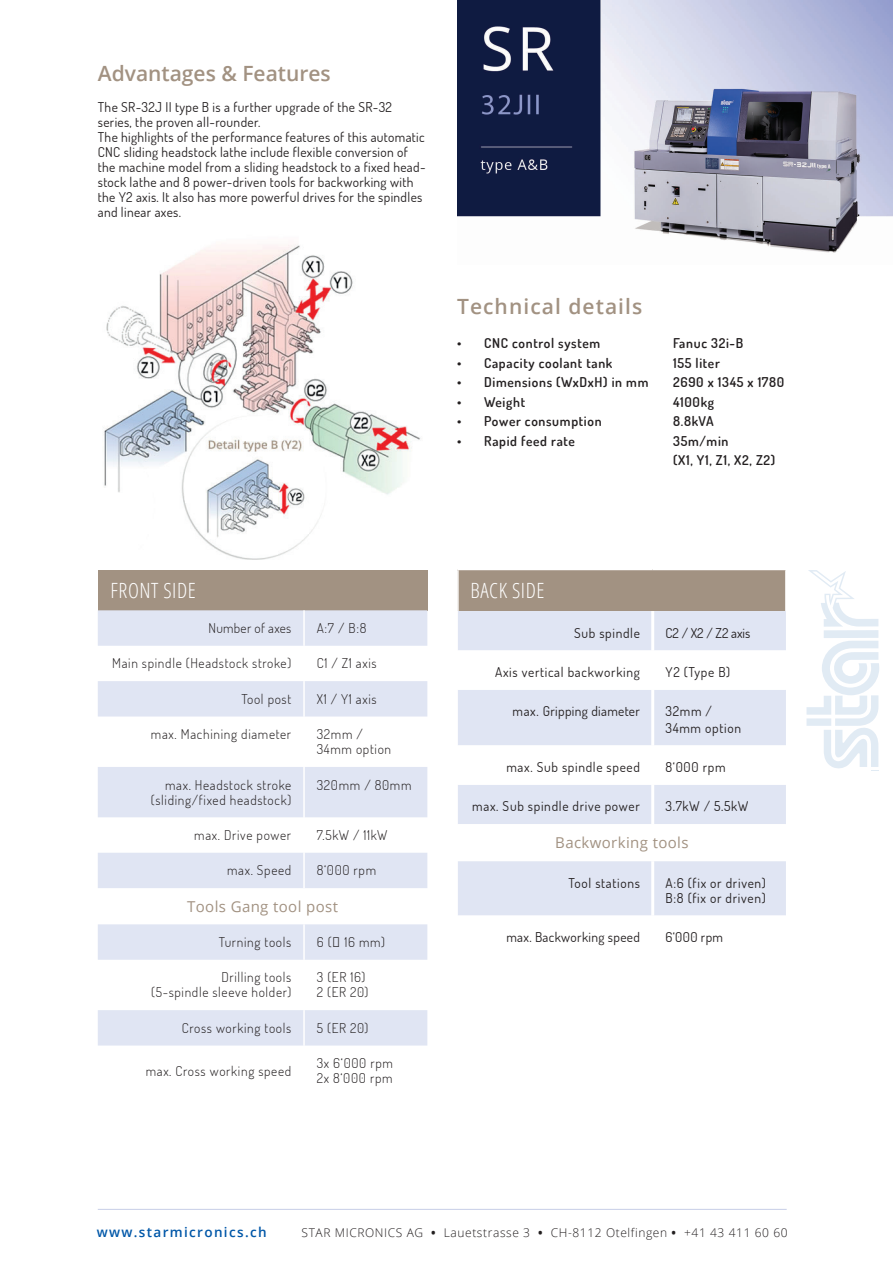
<style>
.page{position:relative;width:893px;height:1263px;background:#fff}
.page>*{position:absolute;margin:0;border:0;box-sizing:border-box;transform-origin:0 0}
.t1{font:600 21px "Open Sans";color:#a29282}
.t2{font:300 condensed 21px "Open Sans";letter-spacing:.025em;color:#fff}
.t3{font:600 21px "Open Sans";letter-spacing:.05em;color:#a29282}
.t4{font:15px "Open Sans";letter-spacing:.025em;color:#a29282}
.t5{font:13.5px/15px "Dosis";letter-spacing:.025em;color:#231f20}
.t6{font:300 13.5px/15px "Dosis";letter-spacing:.05em;color:#231f20}
.t7{font:600 13.5px/19.5px "Dosis";letter-spacing:.05em;color:#231f20}
.t8{font:13.5px/16.2px "Dosis";letter-spacing:.05em;color:#231f20}
.t9{font:600 13.5px "Open Sans";letter-spacing:.1em;color:#0157a8}
.t10{font:300 13.5px "Dosis";letter-spacing:.02em;color:#231f20}
.t11{font:13.5px "Dosis";color:#231f20}
.t12{font:300 12px "Open Sans";letter-spacing:.05em;color:#231f20}
.s1{font-family:"Open Sans"}
.s2{font-weight:700}
</style>
<div class="page">
<svg style="left:806px;top:570px;width:73px;height:201px"></svg>
<hr style="left:98px;top:1209px;width:689px;height:1px;background:#c7cee7">
<img style="left:457px;top:0;width:436px;height:253px">
<img style="left:104px;top:244px;width:317px;height:315px">
<div style="left:98px;top:570px;width:329px;height:40px;background:#a29282"></div>
<svg style="left:98px;top:610px;width:329px;height:435px;fill:#e0e5f3"></svg>
<hr style="left:303px;top:610px;width:2px;height:36px;background:#fff">
<hr style="left:303px;top:646px;width:2px;height:35px;background:#fff">
<hr style="left:303px;top:681px;width:2px;height:35px;background:#fff">
<hr style="left:303px;top:716px;width:2px;height:51px;background:#fff">
<hr style="left:303px;top:767px;width:2px;height:50px;background:#fff">
<hr style="left:303px;top:817px;width:2px;height:36px;background:#fff">
<hr style="left:303px;top:853px;width:2px;height:35px;background:#fff">
<hr style="left:303px;top:924px;width:2px;height:36px;background:#fff">
<hr style="left:303px;top:960px;width:2px;height:50px;background:#fff">
<hr style="left:303px;top:1010px;width:2px;height:35px;background:#fff">
<div style="left:458px;top:569px;width:328px;height:42px;background:#a29282"></div>
<div style="left:458px;top:611px;width:328px;height:39px;background:#e0e5f3"></div>
<svg style="left:458px;top:690px;width:328px;height:225px;fill:#e0e5f3"></svg>
<hr style="left:651px;top:611px;width:3px;height:39px;background:#fff">
<hr style="left:651px;top:690px;width:3px;height:55px;background:#fff">
<hr style="left:651px;top:745px;width:3px;height:40px;background:#fff">
<hr style="left:651px;top:785px;width:3px;height:39px;background:#fff">
<hr style="left:651px;top:861px;width:3px;height:54px;background:#fff">
<hr style="left:457px;top:569px;width:196px;height:1px;background:#fff">
<hr style="left:457px;top:570px;width:2px;height:41px;background:#fff">
<hr style="left:653px;top:569px;width:134px;height:1px;background:#fff">
<hr style="left:785px;top:570px;width:2px;height:41px;background:#fff">
<h1 class="t1" style="left:98px;top:59px;width:235px">Advantages &amp; Features</h1>
<p class="t5" style="left:98px;top:100px;width:329px">The SR-32J II type B is a further upgrade of the SR-32 series, the proven all-rounder.<br>The highlights of the performance features of this automatic CNC sliding headstock lathe include flexible conversion of the machine model from a sliding headstock to a fixed head&shy;stock lathe and 8 power-driven tools for backworking with the Y2 axis. It also has more powerful drives for the spindles and linear axes.</p>
<h1 class="t3" style="left:457px;top:291px;width:187px">Technical details</h1>
<p class="t7" style="left:457px;top:333px;width:145px">• CNC control system</p>
<p class="t7" style="left:673px;top:333px;width:72px">Fanuc 32i-B</p>
<p class="t7" style="left:457px;top:353px;width:157px">• Capacity coolant tank</p>
<p class="t7" style="left:673px;top:353px;width:48px">155 liter</p>
<p class="t7" style="left:457px;top:372px;width:193px">• Dimensions (WxDxH) in mm</p>
<p class="t7" style="left:673px;top:372px;width:113px">2690 x 1345 x 1780</p>
<p class="t7" style="left:457px;top:392px;width:70px">• Weight</p>
<p class="t7" style="left:673px;top:392px;width:42px">4100kg</p>
<p class="t7" style="left:457px;top:411px;width:146px">• Power consumption</p>
<p class="t7" style="left:673px;top:411px;width:42px">8.8kVA</p>
<p class="t7" style="left:457px;top:430px;width:119px">• Rapid feed rate</p>
<p class="t7" style="left:673px;top:430px;width:104px">35m/min<br>(X1, Y1, Z1, X2, Z2)</p>
<h1 class="t2" style="left:111px;top:576px;width:87px">FRONT SIDE</h1>
<p class="t10" style="left:209px;top:619px;width:84px">Number of axes</p>
<p class="t6" style="left:317px;top:620px;width:51px">A:7 / B:8</p>
<p class="t6" style="left:112px;top:655px;width:181px">Main spindle (Headstock stroke)</p>
<p class="t6" style="left:317px;top:655px;width:61px">C1 / Z1 axis</p>
<p class="t6" style="left:241px;top:691px;width:51px">Tool post</p>
<p class="t6" style="left:317px;top:691px;width:61px">X1 / Y1 axis</p>
<p class="t6" style="left:151px;top:726px;width:142px">max. Machining diameter</p>
<p class="t6" style="left:317px;top:726px;width:76px">32mm /<br>34mm option</p>
<p class="t6" style="left:151px;top:777px;width:142px;text-align:right">max. Headstock stroke (sliding/fixed headstock)</p>
<p class="t6" style="left:317px;top:777px;width:96px">320mm / 80mm</p>
<p class="t6" style="left:194px;top:827px;width:99px">max. Drive power</p>
<p class="t6" style="left:317px;top:827px;width:72px">7.5kW / 11kW</p>
<p class="t6" style="left:227px;top:862px;width:66px">max. Speed</p>
<p class="t6" style="left:317px;top:862px;width:61px">8‘000 rpm</p>
<p class="t4" style="left:187px;top:896px;width:152px">Tools Gang tool post</p>
<p class="t6" style="left:219px;top:934px;width:74px">Turning tools</p>
<p class="t6" style="left:317px;top:934px;width:70px">6 (<span class="s1">□</span> 16 mm)</p>
<p class="t6" style="left:151px;top:969px;width:142px;text-align:right">Drilling tools<br>(5-spindle sleeve holder)</p>
<p class="t6" style="left:317px;top:969px;width:53px">3 (ER 16)<br>2 (ER 20)</p>
<p class="t6" style="left:182px;top:1020px;width:111px">Cross working tools</p>
<p class="t6" style="left:317px;top:1020px;width:53px">5 (ER 20)</p>
<p class="t6" style="left:146px;top:1063px;width:147px">max. Cross working speed</p>
<p class="t6" style="left:317px;top:1055px;width:78px">3x 6‘000 rpm<br>2x 8‘000 rpm</p>
<h1 class="t2" style="left:471px;top:576px;width:75px">BACK SIDE</h1>
<p class="t8" style="left:574px;top:624px;width:67px">Sub spindle</p>
<p class="t11" style="left:665px;top:624px;width:86px">C2 / X2 / Z2 axis</p>
<p class="t8" style="left:495px;top:664px;width:146px">Axis vertical backworking</p>
<p class="t5" style="left:665px;top:664px;width:66px">Y2 (Type B)</p>
<p class="t5" style="left:512px;top:704px;width:129px">max. Gripping diameter</p>
<p class="t8" style="left:665px;top:703px;width:77px">32mm /<br>34mm option</p>
<p class="t8" style="left:506px;top:759px;width:135px">max. Sub spindle speed</p>
<p class="t5" style="left:665px;top:759px;width:62px">8‘000 rpm</p>
<p class="t8" style="left:472px;top:798px;width:169px">max. Sub spindle drive power</p>
<p class="t5" style="left:665px;top:799px;width:84px">3.7kW / 5.5kW</p>
<p class="t4" style="left:555px;top:833px;width:135px">Backworking tools</p>
<p class="t8" style="left:568px;top:874px;width:73px">Tool stations</p>
<p class="t8" style="left:665px;top:875px;width:102px;line-height:15px">A:6 (fix or driven)<br>B:8 (fix or driven)</p>
<p class="t5" style="left:506px;top:929px;width:135px">max. Backworking speed</p>
<p class="t5" style="left:665px;top:929px;width:59px">6‘000 rpm</p>
<p class="t9" style="left:97px;top:1223px;width:171px">www.starmicronics.ch</p>
<p class="t12" style="left:302px;top:1225px;width:488px">STAR MICRONICS AG <span class="s2">•</span> Lauetstrasse 3 <span class="s2">•</span> CH-8112 Otelfingen <span class="s2">•</span> +41 43 411 60 60</p>
</div>
